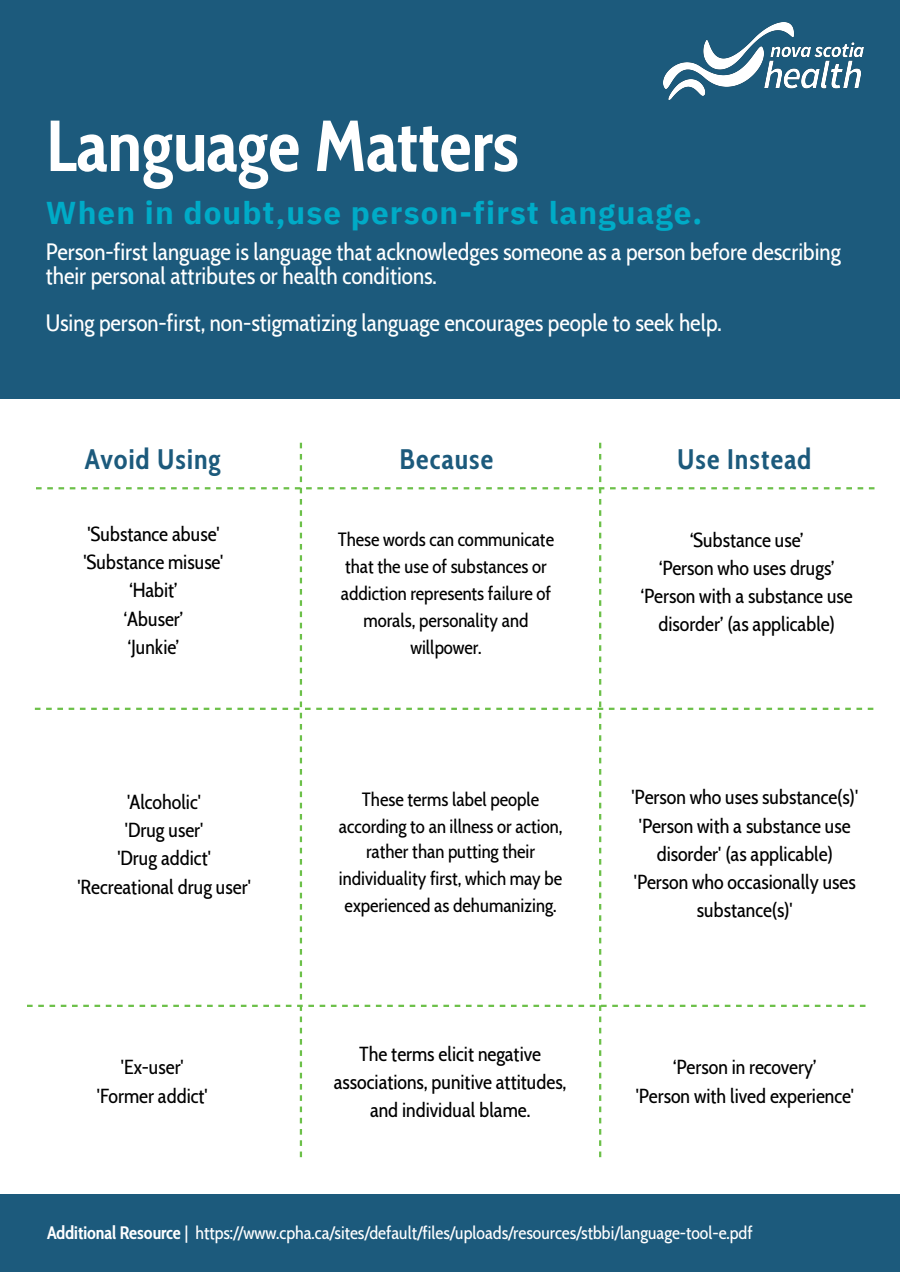
<style>
.page{position:relative;width:900px;height:1272px;background:#1c5a7c}
.page>*{position:absolute;margin:0;border:0;box-sizing:border-box;transform-origin:0 0}
.t1{font:700 72px "Cabin Condensed";color:#fff}
.t2{font:700 31.5px "IBM Plex Sans";letter-spacing:.035em;color:#00abc7}
.t3{font:700 28.2px "Cabin Condensed";letter-spacing:.04em;color:#1c5a7c}
.t4{font:23.7px/23.7px "Cabin Condensed";color:#fff}
.t5{font:20.25px/28.2px "Cabin Condensed";color:#000;text-align:center}
.t6{font:19.2px/26.7px "Cabin Condensed";color:#000;text-align:center}
.t7{font:18px "Cabin Condensed";color:#fff}
.s1{font-weight:700}
</style>
<div class="page">
<div style="left:0;top:399px;width:900px;height:873px;background:#fff"></div>
<svg style="left:300px;top:499px;width:2px;height:28px"></svg>
<svg style="left:300px;top:544px;width:2px;height:28px"></svg>
<svg style="left:300px;top:589px;width:2px;height:28px"></svg>
<svg style="left:300px;top:634px;width:2px;height:28px"></svg>
<svg style="left:300px;top:724px;width:2px;height:28px"></svg>
<svg style="left:300px;top:769px;width:2px;height:28px"></svg>
<svg style="left:300px;top:814px;width:2px;height:28px"></svg>
<svg style="left:300px;top:859px;width:2px;height:28px"></svg>
<svg style="left:300px;top:904px;width:2px;height:28px"></svg>
<svg style="left:300px;top:949px;width:2px;height:28px"></svg>
<svg style="left:300px;top:1039px;width:2px;height:28px"></svg>
<svg style="left:300px;top:1084px;width:2px;height:28px"></svg>
<svg style="left:300px;top:1129px;width:2px;height:28px"></svg>
<svg style="left:599px;top:499px;width:2px;height:28px"></svg>
<svg style="left:599px;top:544px;width:2px;height:28px"></svg>
<svg style="left:599px;top:589px;width:2px;height:28px"></svg>
<svg style="left:599px;top:634px;width:2px;height:28px"></svg>
<svg style="left:599px;top:724px;width:2px;height:28px"></svg>
<svg style="left:599px;top:769px;width:2px;height:28px"></svg>
<svg style="left:599px;top:814px;width:2px;height:28px"></svg>
<svg style="left:599px;top:859px;width:2px;height:28px"></svg>
<svg style="left:599px;top:904px;width:2px;height:28px"></svg>
<svg style="left:599px;top:949px;width:2px;height:28px"></svg>
<svg style="left:599px;top:1039px;width:2px;height:28px"></svg>
<svg style="left:599px;top:1084px;width:2px;height:28px"></svg>
<svg style="left:599px;top:1129px;width:2px;height:28px"></svg>
<div style="left:0;top:1194px;width:900px;height:78px;background:#1c5a7c"></div>
<svg style="left:27px;top:1005px;width:17px;height:2px"></svg>
<svg style="left:72px;top:1005px;width:17px;height:2px"></svg>
<svg style="left:117px;top:1005px;width:17px;height:2px"></svg>
<svg style="left:162px;top:1005px;width:17px;height:2px"></svg>
<svg style="left:207px;top:1005px;width:17px;height:2px"></svg>
<svg style="left:252px;top:1005px;width:17px;height:2px"></svg>
<svg style="left:297px;top:994px;width:17px;height:28px"></svg>
<svg style="left:331px;top:1005px;width:28px;height:2px"></svg>
<svg style="left:376px;top:1005px;width:28px;height:2px"></svg>
<svg style="left:421px;top:1005px;width:28px;height:2px"></svg>
<svg style="left:466px;top:1005px;width:28px;height:2px"></svg>
<svg style="left:511px;top:1005px;width:28px;height:2px"></svg>
<svg style="left:556px;top:1005px;width:28px;height:2px"></svg>
<svg style="left:590px;top:994px;width:28px;height:28px"></svg>
<svg style="left:646px;top:1005px;width:17px;height:2px"></svg>
<svg style="left:691px;top:1005px;width:17px;height:2px"></svg>
<svg style="left:736px;top:1005px;width:17px;height:2px"></svg>
<svg style="left:781px;top:1005px;width:17px;height:2px"></svg>
<svg style="left:826px;top:1005px;width:17px;height:2px"></svg>
<svg style="left:35px;top:708px;width:28px;height:2px"></svg>
<svg style="left:80px;top:708px;width:28px;height:2px"></svg>
<svg style="left:125px;top:708px;width:28px;height:2px"></svg>
<svg style="left:170px;top:708px;width:28px;height:2px"></svg>
<svg style="left:215px;top:708px;width:28px;height:2px"></svg>
<svg style="left:260px;top:708px;width:28px;height:2px"></svg>
<svg style="left:294px;top:679px;width:28px;height:39px"></svg>
<svg style="left:350px;top:708px;width:17px;height:2px"></svg>
<svg style="left:395px;top:708px;width:17px;height:2px"></svg>
<svg style="left:440px;top:708px;width:17px;height:2px"></svg>
<svg style="left:485px;top:708px;width:17px;height:2px"></svg>
<svg style="left:530px;top:708px;width:17px;height:2px"></svg>
<svg style="left:575px;top:708px;width:17px;height:2px"></svg>
<svg style="left:598px;top:679px;width:5px;height:39px"></svg>
<svg style="left:609px;top:708px;width:28px;height:2px"></svg>
<svg style="left:654px;top:708px;width:28px;height:2px"></svg>
<svg style="left:699px;top:708px;width:28px;height:2px"></svg>
<svg style="left:744px;top:708px;width:28px;height:2px"></svg>
<svg style="left:789px;top:708px;width:28px;height:2px"></svg>
<svg style="left:834px;top:708px;width:28px;height:2px"></svg>
<svg style="left:36px;top:487px;width:17px;height:2px"></svg>
<svg style="left:81px;top:487px;width:17px;height:2px"></svg>
<svg style="left:126px;top:487px;width:17px;height:2px"></svg>
<svg style="left:171px;top:487px;width:17px;height:2px"></svg>
<svg style="left:216px;top:487px;width:17px;height:2px"></svg>
<svg style="left:261px;top:487px;width:17px;height:2px"></svg>
<svg style="left:295px;top:454px;width:28px;height:39px"></svg>
<svg style="left:340px;top:487px;width:28px;height:2px"></svg>
<svg style="left:385px;top:487px;width:28px;height:2px"></svg>
<svg style="left:430px;top:487px;width:28px;height:2px"></svg>
<svg style="left:475px;top:487px;width:28px;height:2px"></svg>
<svg style="left:520px;top:487px;width:28px;height:2px"></svg>
<svg style="left:565px;top:487px;width:28px;height:2px"></svg>
<svg style="left:599px;top:454px;width:5px;height:39px"></svg>
<svg style="left:610px;top:487px;width:17px;height:2px"></svg>
<svg style="left:655px;top:487px;width:17px;height:2px"></svg>
<svg style="left:700px;top:487px;width:17px;height:2px"></svg>
<svg style="left:745px;top:487px;width:17px;height:2px"></svg>
<svg style="left:790px;top:487px;width:17px;height:2px"></svg>
<svg style="left:835px;top:487px;width:17px;height:2px"></svg>
<img style="left:664px;top:22px;width:200px;height:77px">
<p class="t1" style="left:46px;top:102px;width:475px">Language Matters</p>
<p class="t2" style="left:46px;top:192px;width:658px">When in doubt,use person-first language.</p>
<p class="t4" style="left:46px;top:240px;width:796px">Person-first language is language that acknowledges someone as a person before describing their personal attributes or health conditions.</p>
<p class="t4" style="left:46px;top:310px;width:678px">Using person-first, non-stigmatizing language encourages people to seek help.</p>
<p class="t3" style="left:85px;top:442px;width:137px">Avoid Using</p>
<p class="t5" style="left:83px;top:520px;width:141px;text-align:left">'Substance abuse' 'Substance misuse'</p>
<p class="t5" style="left:129px;top:576px;width:50px">‘Habit’</p>
<p class="t5" style="left:124px;top:604px;width:61px">‘Abuser’</p>
<p class="t5" style="left:128px;top:632px;width:53px">‘Junkie’</p>
<p class="t5" style="left:127px;top:788px;width:75px">'Alcoholic'</p>
<p class="t5" style="left:125px;top:816px;width:80px">'Drug user'</p>
<p class="t5" style="left:117px;top:844px;width:95px">'Drug addict'</p>
<p class="t5" style="left:78px;top:873px;width:175px">'Recreational drug user'</p>
<p class="t5" style="left:121px;top:1053px;width:64px">'Ex-user'</p>
<p class="t5" style="left:97px;top:1081px;width:112px">'Former addict'</p>
<p class="t3" style="left:399px;top:442px;width:95px">Because</p>
<p class="t6" style="left:338px;top:525px;width:218px">These words can communicate that the use of substances or addiction represents failure of morals, personality and willpower.</p>
<p class="t6" style="left:339px;top:785px;width:225px">These terms label people according to an illness or action, rather than putting their individuality first, which may be experienced as dehumanizing.</p>
<p class="t5" style="left:334px;top:1040px;width:234px">The terms elicit negative associations, punitive attitudes, and individual blame.</p>
<p class="t3" style="left:677px;top:442px;width:135px">Use Instead</p>
<p class="t5" style="left:690px;top:525px;width:115px">‘Substance use’</p>
<p class="t5" style="left:659px;top:554px;width:177px">‘Person who uses drugs’</p>
<p class="t5" style="left:641px;top:582px;width:214px">‘Person with a substance use disorder’ (as applicable)</p>
<p class="t5" style="left:632px;top:783px;width:228px">'Person who uses substance(s)'</p>
<p class="t5" style="left:639px;top:811px;width:213px">'Person with a substance use disorder' (as applicable)</p>
<p class="t5" style="left:634px;top:867px;width:223px">'Person who occasionally uses substance(s)'</p>
<p class="t5" style="left:673px;top:1053px;width:145px">‘Person in recovery’</p>
<p class="t5" style="left:636px;top:1081px;width:220px">'Person with lived experience'</p>
<p class="t7" style="left:47px;top:1221px;width:707px"><span class="s1">Additional Resource</span> | https://www.cpha.ca/sites/default/files/uploads/resources/stbbi/language-tool-e.pdf</p>
</div>
